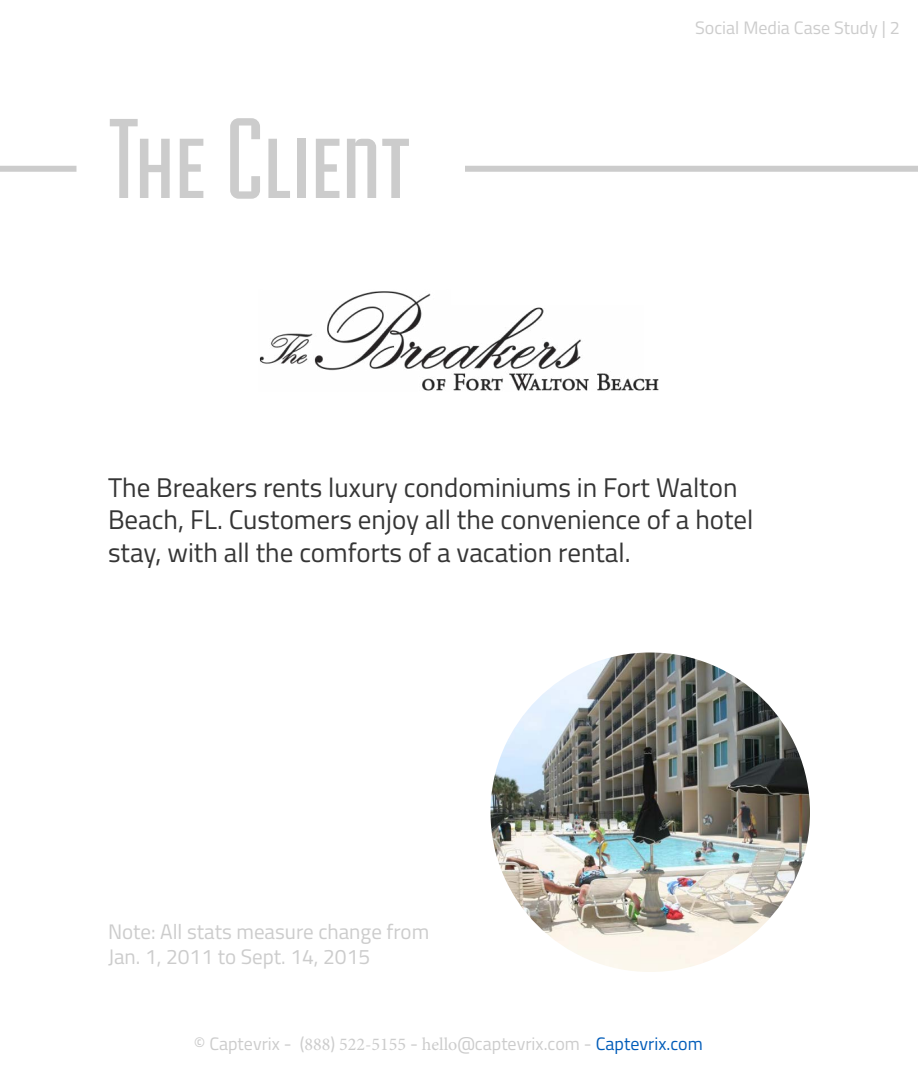
<style>
.page{position:relative;width:918px;height:1080px;background:#fff}
.page>*{position:absolute;margin:0;border:0;box-sizing:border-box;transform-origin:0 0}
.t1{font:120px "Fairview Small Caps";color:#ccc}
.t2{font:27px/32.4px "Titillium Web";color:#353535}
.t3{font:21px/25.2px "Titillium Web";color:#ccc}
.t4{font:18px "Titillium Web";color:#ccc}
.s1{font-family:"Minion Pro"}
.s2{color:#005cb9}
</style>
<div class="page">
<img style="left:259px;top:291px;width:400px;height:100px">
<div style="left:465px;top:166px;width:453px;height:6px;background:#ccc"></div>
<div style="left:0;top:166px;width:76px;height:6px;background:#ccc"></div>
<img style="left:490px;top:652px;width:320px;height:320px;border-radius:160px">
<h1 class="t1" style="left:108px;top:99px;width:304px">The Client</h1>
<p class="t4" style="left:695px;top:14px;width:206px">Social Media Case Study | 2</p>
<p class="t2" style="left:108px;top:470px;width:647px">The Breakers rents luxury condominiums in Fort Walton<br>Beach, FL. Customers enjoy all the convenience of a hotel stay, with all the comforts of a vacation rental.</p>
<p class="t3" style="left:108px;top:918px;width:323px">Note: All stats measure change from<br>Jan. 1, 2011 to Sept. 14, 2015</p>
<p class="t4" style="left:194px;top:1030px;width:510px">© Captevrix - (<span class="s1">888</span>) <span class="s1">522-5155</span> - <span class="s1">hello</span>@captevrix.com - <span class="s2">Captevrix.com</span></p>
</div>
